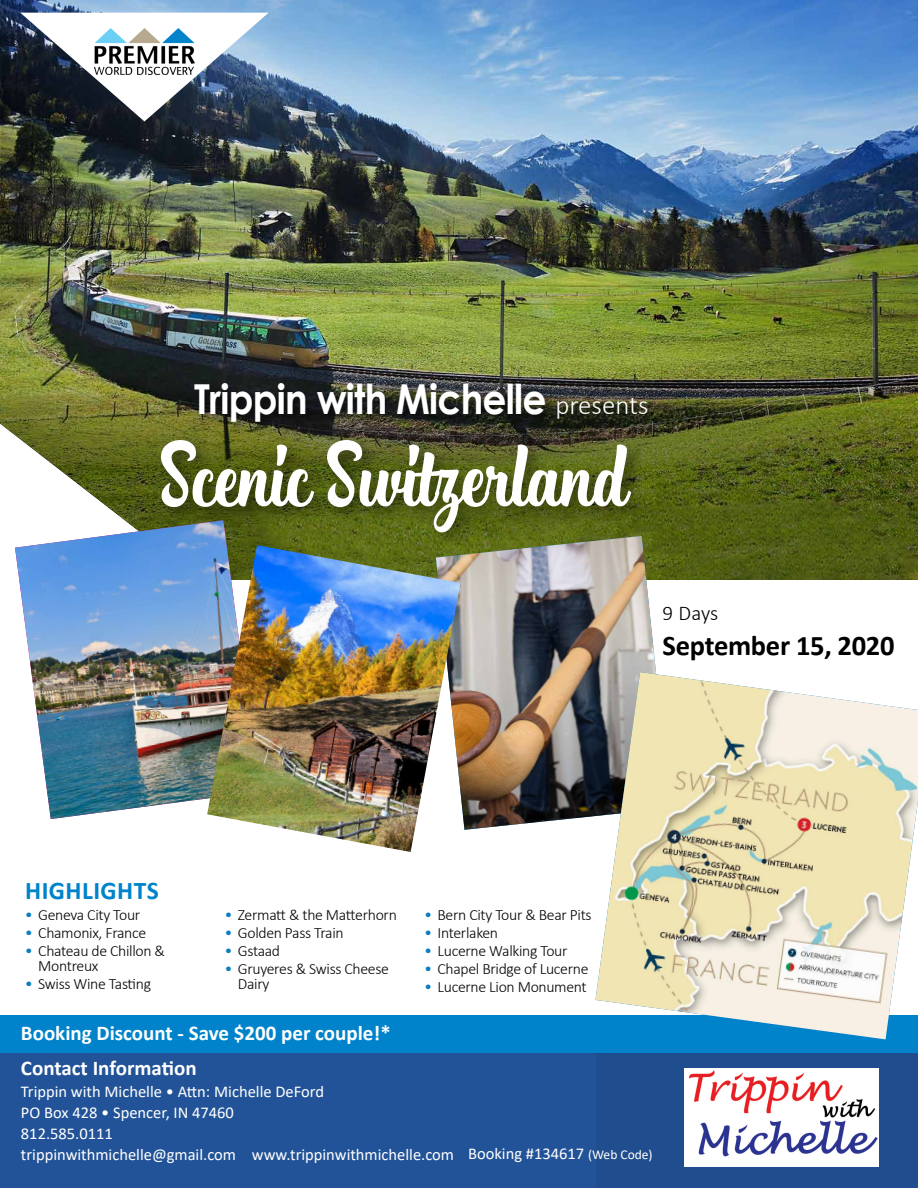
<style>
.page{position:relative;width:918px;height:1188px;background:#fff}
.page>*{position:absolute;margin:0;border:0;box-sizing:border-box;transform-origin:0 0}
.t1{font:700 41.25px "Century Gothic";letter-spacing:-.02em;color:#fff;scale:.91 1}
.t2{font:700 28.5px "Calibri";letter-spacing:-.01em;color:#000}
.t3{font:700 25.5px "Calibri";letter-spacing:.015em;color:#0083cb}
.t4{font:700 21px/35.1px "Calibri";color:#fff}
.t5{font:300 21px "Calibri";color:#000}
.t6{font:16.5px/21px "Calibri";color:#fff}
.t7{font:300 15.75px/15px "Calibri";letter-spacing:-.02em;color:#000}
.s1{font-family:"Calibri";font-weight:300;font-size:27px}
.s2{font-size:16.5px;color:#0c7ec0}
.s3{font-size:13.5px}
</style>
<div class="page">
<img style="left:0;top:0;width:918px;height:376px">
<img style="left:0;top:376px;width:918px;height:204px">
<div style="left:0;top:1051px;width:918px;height:137px;background:#225398"></div>
<div style="left:597px;top:1052px;width:321px;height:136px;background:#1f4d8d"></div>
<div style="left:0;top:1015px;width:918px;height:37px;background:#0083cb"></div>
<svg style="left:20px;top:13px;width:249px;height:108px"></svg>
<img style="left:94px;top:29px;width:101px;height:46px">
<img style="left:15px;top:520px;width:192px;height:299px">
<img style="left:461px;top:536px;width:209px;height:294px">
<img style="left:207px;top:551px;width:254px;height:301px">
<img style="left:595px;top:672px;width:323px;height:367px">
<div style="left:155px;top:434px;width:494px;height:117px;background:#000;opacity:.46"></div>
<svg style="left:157px;top:435px;width:474px;height:101px"></svg>
<div style="left:685px;top:1069px;width:194px;height:98px;background:#fff"></div>
<img style="left:688px;top:1070px;width:190px;height:87px">
<div style="left:191px;top:380px;width:466px;height:53px;background:#000;opacity:.46"></div>
<h1 class="t1" style="left:194px;top:368px;width:501px">Trippin with Michelle <span class="s1">presents</span></h1>
<h3 class="t5" style="left:663px;top:600px;width:57px">9 Days</h3>
<h2 class="t2" style="left:663px;top:625px;width:233px">September 15, 2020</h2>
<h3 class="t3" style="left:25px;top:872px;width:133px">Highlights</h3>
<p class="t7" style="left:25px;top:907px;width:117px"><span class="s2">•</span> Geneva City Tour</p>
<p class="t7" style="left:25px;top:925px;width:123px"><span class="s2">•</span> Chamonix, France</p>
<p class="t7" style="left:38px;top:943px;width:128px;text-indent:-14px"><span class="s2">•</span> Chateau de Chillon &amp;<br>Montreux</p>
<p class="t7" style="left:25px;top:976px;width:128px"><span class="s2">•</span> Swiss Wine Tasting</p>
<p class="t7" style="left:224px;top:907px;width:174px"><span class="s2">•</span> Zermatt &amp; the Matterhorn</p>
<p class="t7" style="left:224px;top:925px;width:121px"><span class="s2">•</span> Golden Pass Train</p>
<p class="t7" style="left:224px;top:943px;width:57px"><span class="s2">•</span> Gstaad</p>
<p class="t7" style="left:238px;top:961px;width:153px;text-indent:-14px"><span class="s2">•</span> Gruyeres &amp; Swiss Cheese<br>Dairy</p>
<p class="t7" style="left:424px;top:907px;width:169px"><span class="s2">•</span> Bern City Tour &amp; Bear Pits</p>
<p class="t7" style="left:424px;top:925px;width:76px"><span class="s2">•</span> Interlaken</p>
<p class="t7" style="left:424px;top:943px;width:145px"><span class="s2">•</span> Lucerne Walking Tour</p>
<p class="t7" style="left:424px;top:961px;width:166px"><span class="s2">•</span> Chapel Bridge of Lucerne</p>
<p class="t7" style="left:424px;top:979px;width:164px"><span class="s2">•</span> Lucerne Lion Monument</p>
<h3 class="t4" style="left:21px;top:1016px;width:371px">Booking Discount - Save $200 per couple!*<br>Contact Information</h3>
<p class="t6" style="left:21px;top:1080px;width:633px">Trippin with Michelle • Attn: Michelle DeFord<br>PO Box 428 • Spencer, IN 47460<br>812.585.0111<br>trippinwithmichelle@gmail.com www.trippinwithmichelle.com Booking #134617 <span class="s3">(Web Code)</span></p>
</div>
